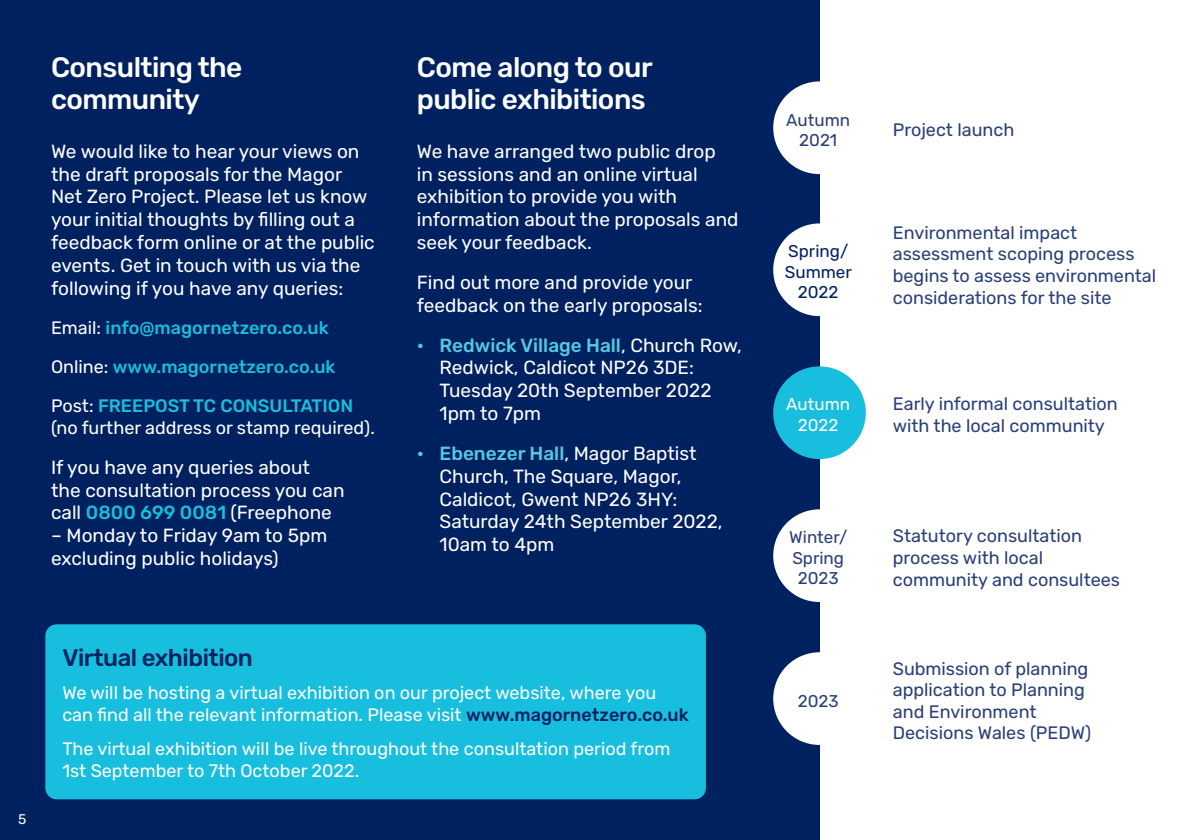
<style>
.page{position:relative;width:1191px;height:840px;background:#fff}
.page>*{position:absolute;margin:0;border:0;box-sizing:border-box;transform-origin:0 0}
.t1{font:500 28px/32px "Rubik";letter-spacing:-.02em;color:#fff}
.t2{font:500 24px "Rubik";letter-spacing:-.02em;color:#002160}
.t3{font:19px/22.8px "Rubik";color:#fff}
.t4{font:18px/21.6px "Rubik";color:#293f76}
.t5{font:18px/22px "Rubik";color:#fff}
.t6{font:500 18px/39px "Rubik";color:#18bede}
.t7{font:17px/20.4px "Rubik";color:#293f76;text-align:center}
.t8{font:17px/20.4px "Rubik";color:#002160;text-align:center}
.t9{font:17px/20.4px "Rubik";color:#fff;text-align:center}
.t10{font:14px "Rubik";color:#fff}
.s1{font-weight:400;color:#fff}
.s2{font-weight:500;color:#18bede}
.s3{font-weight:500;color:#55c9e3}
.s4{font-weight:500;color:#002160}
</style>
<div class="page">
<div style="left:0;top:0;width:819px;height:839px;background:#002160"></div>
<div style="left:45px;top:624px;width:661px;height:174px;background:#18bede;border-radius:11px"></div>
<div style="left:773px;top:81px;width:93px;height:93px;background:#fff;border-radius:50%"></div>
<div style="left:773px;top:223px;width:93px;height:93px;background:#fff;border-radius:50%"></div>
<div style="left:773px;top:366px;width:93px;height:93px;background:#18bede;border-radius:50%"></div>
<div style="left:773px;top:509px;width:93px;height:92px;background:#fff;border-radius:50%"></div>
<div style="left:773px;top:652px;width:93px;height:92px;background:#fff;border-radius:50%"></div>
<h1 class="t1" style="left:51px;top:53px;width:193px">Consulting the community</h1>
<p class="t3" style="left:51px;top:141px;width:325px">We would like to hear your views on the draft proposals for the Magor Net Zero Project. Please let us know your initial thoughts by filling out a feedback form online or at the public events. Get in touch with us via the following if you have any queries:</p>
<p class="t6" style="left:51px;top:309px;width:303px"><span class="s1">Email:</span> info@magornetzero.co.uk<br><span class="s1">Online:</span> www.magornetzero.co.uk<br><span class="s1">Post:</span> FREEPOST TC CONSULTATION</p>
<p class="t5" style="left:51px;top:417px;width:325px">(no further address or stamp required).</p>
<p class="t3" style="left:51px;top:456px;width:295px">If you have any queries about<br>the consultation process you can call <span class="s2">0800 699 0081</span> (Freephone</p>
<p class="t3" style="left:51px;top:524px;width:278px">– Monday to Friday 9am to 5pm excluding public holidays)</p>
<h1 class="t1" style="left:417px;top:53px;width:237px">Come along to our public exhibitions</h1>
<p class="t3" style="left:417px;top:141px;width:323px">We have arranged two public drop<br>in sessions and an online virtual exhibition to provide you with information about the proposals and seek your feedback.</p>
<p class="t3" style="left:417px;top:272px;width:287px">Find out more and provide your feedback on the early proposals:</p>
<p class="t3" style="left:439px;top:334px;width:304px;text-indent:-23px"><span class="s3">• Redwick Village Hall</span>, Church Row,<br>Redwick, Caldicot NP26 3DE:<br>Tuesday 20th September 2022<br>1pm to 7pm</p>
<p class="t3" style="left:439px;top:443px;width:285px;text-indent:-23px"><span class="s3">• Ebenezer Hall</span>, Magor Baptist<br>Church, The Square, Magor,<br>Caldicot, Gwent NP26 3HY:<br>Saturday 24th September 2022,<br>10am to 4pm</p>
<p class="t10" style="left:18px;top:810px;width:10px">5</p>
<p class="t2" style="left:62px;top:646px;width:192px">Virtual exhibition</p>
<p class="t5" style="left:62px;top:682px;width:628px">We will be hosting a virtual exhibition on our project website, where you can find all the relevant information. Please visit <span class="s4">www.magornetzero.co.uk</span></p>
<p class="t5" style="left:62px;top:738px;width:609px">The virtual exhibition will be live throughout the consultation period from<br>1st September to 7th October 2022.</p>
<p class="t7" style="left:786px;top:110px;width:65px">Autumn<br>2021</p>
<p class="t8" style="left:785px;top:242px;width:69px">Spring/<br>Summer<br>2022</p>
<p class="t9" style="left:786px;top:395px;width:65px">Autumn<br>2022</p>
<p class="t7" style="left:789px;top:528px;width:59px">Winter/<br>Spring<br>2023</p>
<p class="t7" style="left:797px;top:690px;width:42px">2023</p>
<p class="t4" style="left:892px;top:120px;width:123px">Project launch</p>
<p class="t4" style="left:892px;top:223px;width:265px">Environmental impact assessment scoping process begins to assess environmental considerations for the site</p>
<p class="t4" style="left:892px;top:394px;width:226px">Early informal consultation with the local community</p>
<p class="t4" style="left:892px;top:526px;width:229px">Statutory consultation process with local community and consultees</p>
<p class="t4" style="left:892px;top:658px;width:200px">Submission of planning application to Planning and Environment<br>Decisions Wales (PEDW)</p>
</div>
